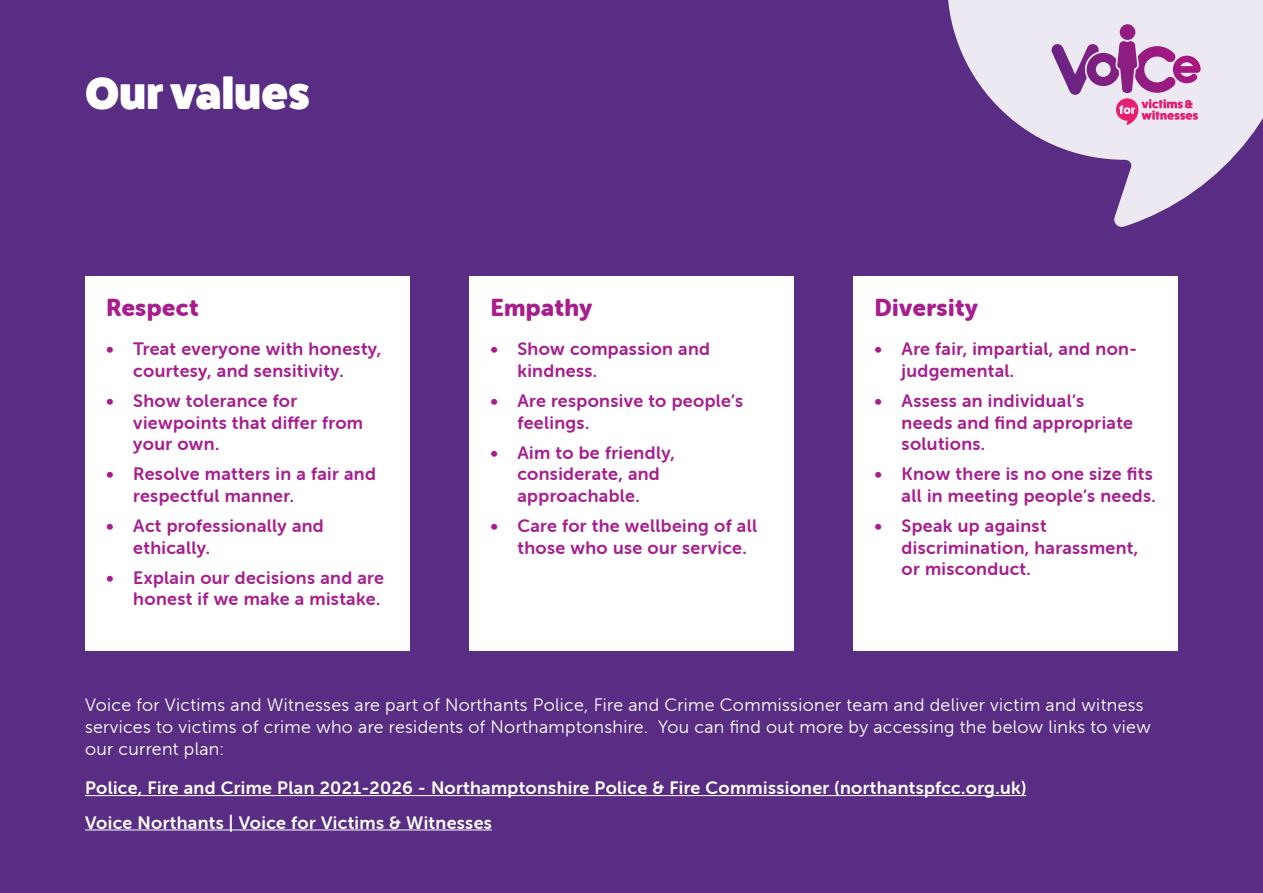
<style>
.page{position:relative;width:1263px;height:893px;background:#582d83}
.page>*{position:absolute;margin:0;border:0;box-sizing:border-box;transform-origin:0 0}
.t1{font:800 45px "Fat Frank";letter-spacing:.005em;color:#fff}
.Subtitle{font:24px "Museo Sans Rounded 900";letter-spacing:.02em;color:#a71d8e}
.t2{font:18px/21.6px "Museo Sans Rounded 700";letter-spacing:.02em;color:#a71d8e}
.Body_Copy{font:18px/21.6px "Museo Sans Rounded 300";letter-spacing:.02em;color:#fff}
.Body_Copy-2{font:18px "Museo Sans Rounded 700";letter-spacing:.02em;color:#fff}
</style>
<div class="page">
<svg style="left:948px;top:0;width:315px;height:227px;fill:#ede9f2"></svg>
<svg style="left:1120px;top:24px;width:15px;height:16px"></svg>
<svg style="left:1051px;top:41px;width:149px;height:84px;background:#ce9dc7"></svg>
<div style="left:85px;top:276px;width:325px;height:375px;background:#fff"></div>
<hr style="left:85px;top:795px;width:941px;height:1px;background:#fff">
<hr style="left:85px;top:829px;width:407px;height:1px;background:#fff">
<div style="left:469px;top:276px;width:325px;height:375px;background:#fff"></div>
<div style="left:853px;top:276px;width:325px;height:375px;background:#fff"></div>
<p class="t1" style="left:85px;top:68px;width:226px">Our values</p>
<p class="Subtitle" style="left:106px;top:294px;width:94px">Respect</p>
<p class="t2" style="left:106px;top:338px;width:277px;text-align:center">• Treat everyone with honesty, courtesy, and sensitivity.</p>
<p class="t2" style="left:133px;top:390px;width:231px;text-indent:-27px">• Show tolerance for viewpoints that differ from your own.</p>
<p class="t2" style="left:133px;top:463px;width:244px;text-indent:-27px">• Resolve matters in a fair and respectful manner.</p>
<p class="t2" style="left:133px;top:515px;width:192px;text-indent:-27px">• Act professionally and ethically.</p>
<p class="t2" style="left:106px;top:567px;width:279px;text-align:right">• Explain our decisions and are honest if we make a mistake.</p>
<p class="Subtitle" style="left:490px;top:294px;width:103px">Empathy</p>
<p class="t2" style="left:517px;top:338px;width:194px;text-indent:-27px">• Show compassion and kindness.</p>
<p class="t2" style="left:517px;top:390px;width:227px;text-indent:-27px">• Are responsive to people’s feelings.</p>
<p class="t2" style="left:517px;top:442px;width:159px;text-indent:-27px">• Aim to be friendly, considerate, and approachable.</p>
<p class="t2" style="left:517px;top:515px;width:241px;text-indent:-27px">• Care for the wellbeing of all those who use our service.</p>
<p class="Subtitle" style="left:874px;top:294px;width:105px">Diversity</p>
<p class="t2" style="left:901px;top:338px;width:237px;text-indent:-27px">• Are fair, impartial, and non&shy;judgemental.</p>
<p class="t2" style="left:901px;top:390px;width:233px;text-indent:-27px">• Assess an individual’s needs and find appropriate solutions.</p>
<p class="t2" style="left:874px;top:463px;width:283px;text-align:right">• Know there is no one size fits all in meeting people’s needs.</p>
<p class="t2" style="left:901px;top:515px;width:238px;text-indent:-27px">• Speak up against discrimination, harassment, or misconduct.</p>
<p class="Body_Copy" style="left:85px;top:695px;width:1067px">Voice for Victims and Witnesses are part of Northants Police, Fire and Crime Commissioner team and deliver victim and witness services to victims of crime who are residents of Northamptonshire. You can find out more by accessing the below links to view our current plan:</p>
<p class="Body_Copy-2" style="left:85px;top:778px;width:943px">Police, Fire and Crime Plan 2021-2026 - Northamptonshire Police &amp; Fire Commissioner (northantspfcc.org.uk)</p>
<p class="Body_Copy-2" style="left:85px;top:812px;width:408px">Voice Northants | Voice for Victims &amp; Witnesses</p>
</div>
